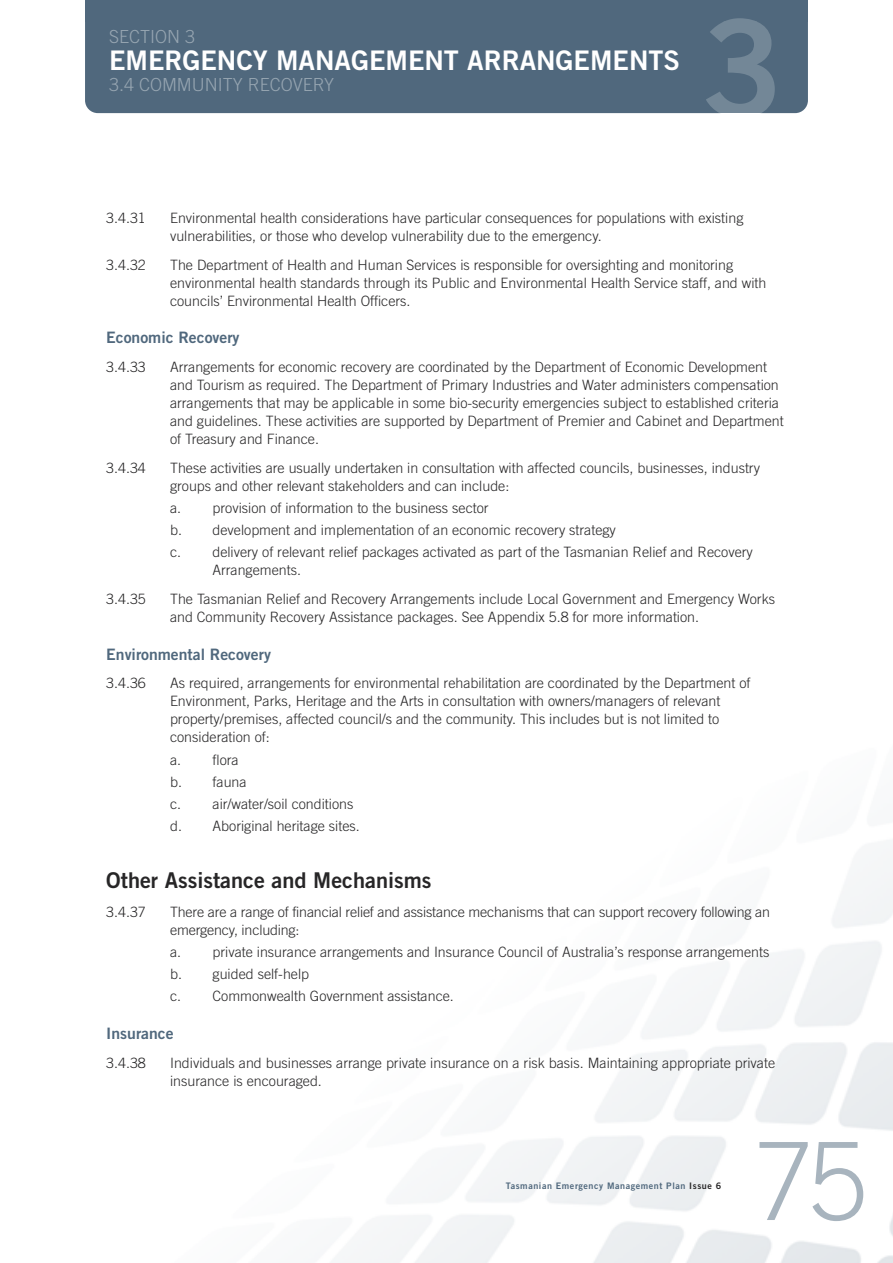
<style>
.page{position:relative;width:893px;height:1263px;background:#fff}
.page>*{position:absolute;margin:0;border:0;box-sizing:border-box;transform-origin:0 0}
.t1{font:300 108px "Trade Gothic";color:#a8b4be}
.t2{font:27px "Trade Gothic Bold Two";color:#fff}
.t3{font:21.75px "Trade Gothic Bold Two";color:#272627}
.t4{font:300 18px "Trade Gothic";color:#96a5b1}
.t5{font:15.75px "Trade Gothic Bold Two";color:#50687d}
.t6{font:300 14.25px/18px "Trade Gothic";color:#272627}
.t7{font:9px "Trade Gothic Bold Two";letter-spacing:.06em;color:#50687d}
.s1{color:#272627}
</style>
<div class="page">
<div style="left:85px;top:0;width:723px;height:113px;background:#50687d;border-radius:13px"></div>
<div style="left:85px;top:0;width:723px;height:21px;background:#50687d"></div>
<svg style="left:706px;top:21px;width:69px;height:92px"></svg>
<hr style="left:706px;top:18px;width:69px;height:3px;background:#738797">
<p class="t4" style="left:109px;top:30px;width:87px">SECTION 3</p>
<p class="t2" style="left:109px;top:50px;width:572px">EMERGENCY MANAGEMENT ARRANGEMENTS</p>
<p class="t4" style="left:109px;top:78px;width:227px">3.4 COMMUNITY RECOVERY</p>
<p class="t6" style="left:106px;top:210px;width:41px">3.4.31</p>
<p class="t6" style="left:170px;top:210px;width:575px">Environmental health considerations have particular consequences for populations with existing vulnerabilities, or those who develop vulnerability due to the emergency.</p>
<p class="t6" style="left:106px;top:257px;width:41px">3.4.32</p>
<p class="t6" style="left:170px;top:257px;width:598px">The Department of Health and Human Services is responsible for oversighting and monitoring environmental health standards through its Public and Environmental Health Service staff, and with councils’ Environmental Health Officers.</p>
<p class="t5" style="left:106px;top:332px;width:135px">Economic Recovery</p>
<p class="t6" style="left:106px;top:359px;width:41px">3.4.33</p>
<p class="t6" style="left:170px;top:359px;width:615px">Arrangements for economic recovery are coordinated by the Department of Economic Development and Tourism as required. The Department of Primary Industries and Water administers compensation arrangements that may be applicable in some bio-security emergencies subject to established criteria and guidelines. These activities are supported by Department of Premier and Cabinet and Department of Treasury and Finance.</p>
<p class="t6" style="left:106px;top:460px;width:41px">3.4.34</p>
<p class="t6" style="left:170px;top:460px;width:591px">These activities are usually undertaken in consultation with affected councils, businesses, industry groups and other relevant stakeholders and can include:</p>
<p class="t6" style="left:170px;top:498px;width:584px;line-height:22.2px">a. provision of information to the business sector<br>b. development and implementation of an economic recovery strategy<br>c. delivery of relevant relief packages activated as part of the Tasmanian Relief and Recovery</p>
<p class="t6" style="left:212px;top:562px;width:90px">Arrangements.</p>
<p class="t6" style="left:106px;top:591px;width:41px">3.4.35</p>
<p class="t6" style="left:170px;top:591px;width:607px">The Tasmanian Relief and Recovery Arrangements include Local Government and Emergency Works and Community Recovery Assistance packages. See Appendix 5.8 for more information.</p>
<p class="t5" style="left:106px;top:648px;width:166px">Environmental Recovery</p>
<p class="t6" style="left:106px;top:675px;width:41px">3.4.36</p>
<p class="t6" style="left:170px;top:675px;width:582px">As required, arrangements for environmental rehabilitation are coordinated by the Department of Environment, Parks, Heritage and the Arts in consultation with owners/managers of relevant property/premises, affected council/s and the community. This includes but is not limited to consideration of:</p>
<p class="t6" style="left:170px;top:750px;width:191px;line-height:22.2px">a. flora<br>b. fauna<br>c. air/water/soil conditions d. Aboriginal heritage sites.</p>
<p class="t3" style="left:106px;top:872px;width:327px">Other Assistance and Mechanisms</p>
<p class="t6" style="left:106px;top:904px;width:41px">3.4.37</p>
<p class="t6" style="left:170px;top:904px;width:602px">There are a range of financial relief and assistance mechanisms that can support recovery following an emergency, including:</p>
<p class="t6" style="left:170px;top:942px;width:601px;line-height:22.2px">a. private insurance arrangements and Insurance Council of Australia’s response arrangements b. guided self-help<br>c. Commonwealth Government assistance.</p>
<p class="t5" style="left:106px;top:1028px;width:69px">Insurance</p>
<p class="t6" style="left:106px;top:1055px;width:41px">3.4.38</p>
<p class="t6" style="left:170px;top:1055px;width:607px">Individuals and businesses arrange private insurance on a risk basis. Maintaining appropriate private insurance is encouraged.</p>
<p class="t7" style="left:506px;top:1182px;width:217px">Tasmanian Emergency Management Plan <span class="s1">Issue 6</span></p>
<p class="t1" style="left:754px;top:1142px;width:115px">75</p>
</div>
